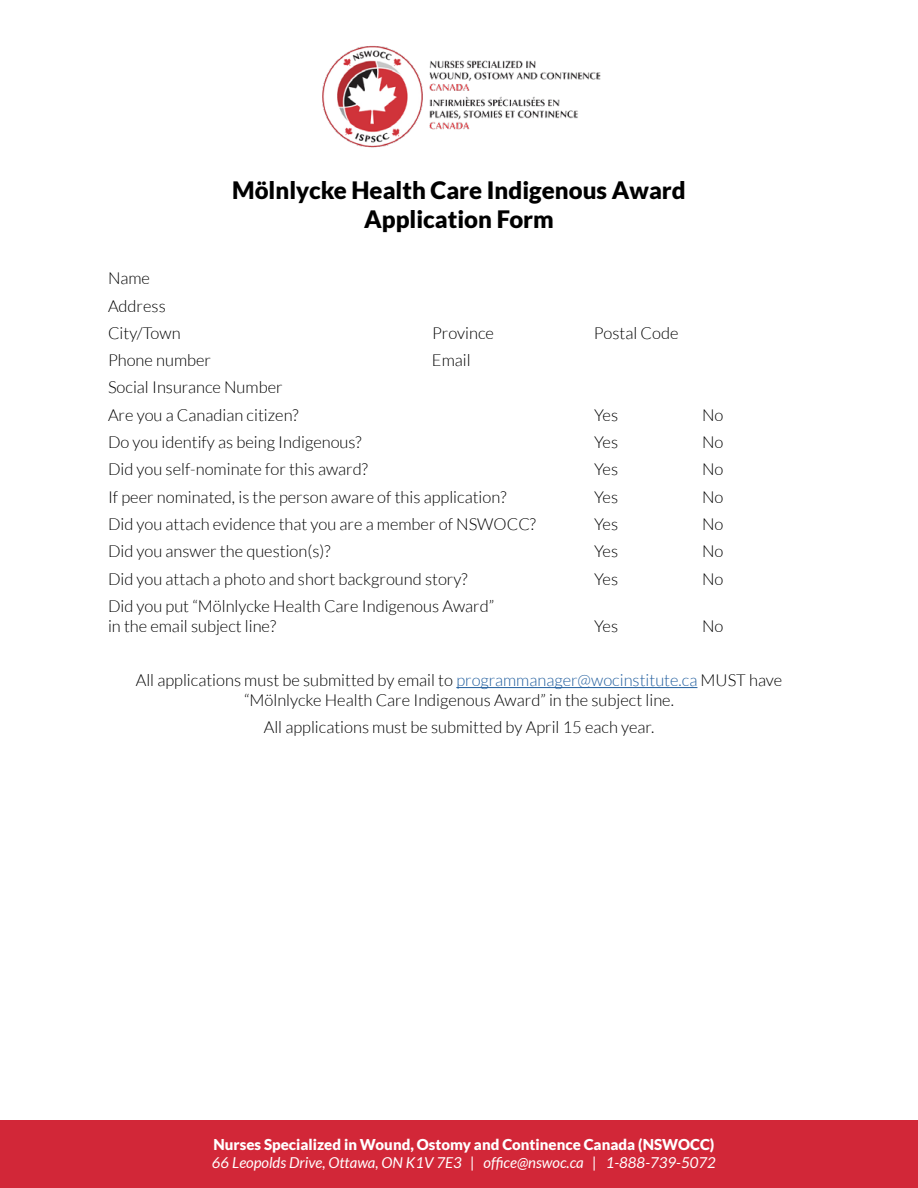
<style>
.page{position:relative;width:918px;height:1188px;background:#fff}
.page>*{position:absolute;margin:0;border:0;box-sizing:border-box;transform-origin:0 0}
.t1{font:900 24px/28.8px "Lato";color:#000;text-align:center}
.t2{font:300 16.5px/27.3px "Lato";color:#000}
.t3{font:italic 15px "Lato";color:#fff}
.t4{font:900 15px "Lato";color:#fff}
.s1{color:#215e9e}
</style>
<div class="page">
<div style="left:0;top:1121px;width:918px;height:67px;background:#d22738"></div>
<img style="left:322px;top:46px;width:279px;height:102px">
<hr style="left:456px;top:687px;width:241px;height:1px;background:#215e9e">
<p class="t2" style="left:108px;top:265px;width:74px">Name<br>Address<br>City/Town</p>
<h1 class="t1" style="left:232px;top:176px;width:455px">Mölnlycke Health Care Indigenous Award<br>Application Form</h1>
<p class="t2" style="left:432px;top:319px;width:63px">Province</p>
<p class="t2" style="left:594px;top:319px;width:86px">Postal Code</p>
<p class="t2" style="left:108px;top:347px;width:105px">Phone number</p>
<p class="t2" style="left:432px;top:347px;width:40px">Email</p>
<p class="t2" style="left:108px;top:374px;width:192px">Social Insurance Number<br>Are you a Canadian citizen?</p>
<p class="t2" style="left:594px;top:401px;width:26px">Yes</p>
<p class="t2" style="left:702px;top:401px;width:23px">No</p>
<p class="t2" style="left:108px;top:429px;width:255px">Do you identify as being Indigenous?</p>
<p class="t2" style="left:594px;top:429px;width:26px">Yes</p>
<p class="t2" style="left:702px;top:429px;width:23px">No</p>
<p class="t2" style="left:108px;top:456px;width:261px">Did you self-nominate for this award?</p>
<p class="t2" style="left:594px;top:456px;width:26px">Yes</p>
<p class="t2" style="left:702px;top:456px;width:23px">No</p>
<p class="t2" style="left:108px;top:483px;width:400px">If peer nominated, is the person aware of this application?</p>
<p class="t2" style="left:594px;top:483px;width:26px">Yes</p>
<p class="t2" style="left:702px;top:483px;width:23px">No</p>
<p class="t2" style="left:108px;top:510px;width:430px">Did you attach evidence that you are a member of NSWOCC?</p>
<p class="t2" style="left:594px;top:510px;width:26px">Yes</p>
<p class="t2" style="left:702px;top:510px;width:23px">No</p>
<p class="t2" style="left:108px;top:538px;width:224px">Did you answer the question(s)?</p>
<p class="t2" style="left:594px;top:538px;width:26px">Yes</p>
<p class="t2" style="left:702px;top:538px;width:23px">No</p>
<p class="t2" style="left:108px;top:565px;width:361px">Did you attach a photo and short background story?</p>
<p class="t2" style="left:594px;top:565px;width:26px">Yes</p>
<p class="t2" style="left:702px;top:565px;width:23px">No</p>
<p class="t2" style="left:108px;top:596px;width:388px;line-height:19.8px">Did you put “Mölnlycke Health Care Indigenous Award” in the email subject line?</p>
<p class="t2" style="left:594px;top:612px;width:26px">Yes</p>
<p class="t2" style="left:702px;top:612px;width:23px">No</p>
<p class="t2" style="left:136px;top:671px;width:648px;line-height:19.8px;text-align:center">All applications must be submitted by email to <span class="s1">programmanager@wocinstitute.ca</span> MUST have “Mölnlycke Health Care Indigenous Award” in the subject line.</p>
<p class="t2" style="left:264px;top:714px;width:392px">All applications must be submitted by April 15 each year.</p>
<p class="t4" style="left:214px;top:1135px;width:502px">Nurses Specialized in Wound, Ostomy and Continence Canada (NSWOCC)</p>
<p class="t3" style="left:212px;top:1154px;width:505px">66 Leopolds Drive, Ottawa, ON K1V 7E3 | office@nswoc.ca | 1-888-739-5072</p>
</div>
